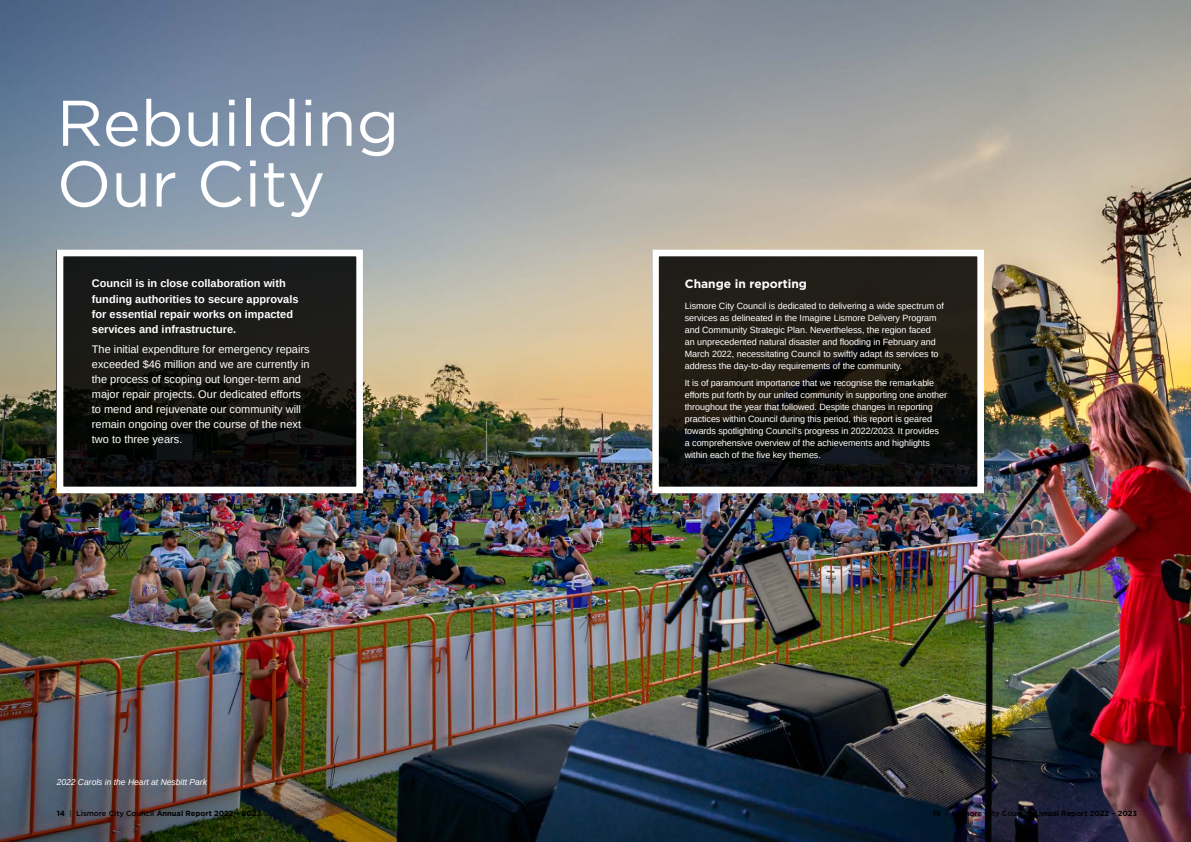
<style>
.page{position:relative;width:1191px;height:842px;background:#fff}
.page>*{position:absolute;margin:0;border:0;box-sizing:border-box;transform-origin:0 0}
.t1{font:64.4px/60.8px "Gotham";color:#fff}
.t2{font:700 12px "Gotham";color:#fff}
.t3{font:11px/15px "Arimo";color:#fff}
.t4{font:700 11px/15px "Arimo";color:#fff}
.t5{font:9px/12px "Arimo";letter-spacing:-.005em;color:#fff}
.t6{font:italic 8.5px "Arimo";color:#fff}
.t7{font:700 7.5px "Gotham";color:#000}
.s1{font-weight:400}
.s2{font-weight:500}
</style>
<div class="page">
<img style="left:0;top:0;width:1191px;height:842px">
<svg style="left:65px;top:258px;width:290px;height:227px;background:#141412"></svg>
<svg style="left:660px;top:258px;width:316px;height:227px;background:#191611"></svg>
<div style="left:57px;top:250px;width:306px;height:243px;border:7px solid #fff"></div>
<div style="left:652px;top:250px;width:332px;height:243px;border:7px solid #fff"></div>
<h1 class="t1" style="left:57px;top:91px;width:344px">Rebuilding<br>Our City</h1>
<p class="t4" style="left:92px;top:276px;width:208px">Council is in close collaboration with funding authorities to secure approvals for essential repair works on impacted services and infrastructure.</p>
<p class="t3" style="left:92px;top:342px;width:219px">The initial expenditure for emergency repairs exceeded $46 million and we are currently in the process of scoping out longer-term and major repair projects. Our dedicated efforts to mend and rejuvenate our community will remain ongoing over the course of the next two to three years.</p>
<h2 class="t2" style="left:685px;top:277px;width:124px">Change in reporting</h2>
<p class="t5" style="left:685px;top:300px;width:261px">Lismore City Council is dedicated to delivering a wide spectrum of services as delineated in the Imagine Lismore Delivery Program and Community Strategic Plan. Nevertheless, the region faced<br>an unprecedented natural disaster and flooding in February and March 2022, necessitating Council to swiftly adapt its services to address the day-to-day requirements of the community.</p>
<p class="t5" style="left:685px;top:377px;width:264px">It is of paramount importance that we recognise the remarkable efforts put forth by our united community in supporting one another throughout the year that followed. Despite changes in reporting practices within Council during this period, this report is geared towards spotlighting Council’s progress in 2022/2023. It provides<br>a comprehensive overview of the achievements and highlights within each of the five key themes.</p>
<p class="t6" style="left:57px;top:776px;width:152px">2022 Carols in the Heart at Nesbitt Park</p>
<p class="t7" style="left:57px;top:809px;width:206px">14 <span class="s1">|</span> <span class="s2">Lismore City Council</span> Annual Report 2022 – 2023</p>
<p class="t7" style="left:933px;top:809px;width:206px">15 <span class="s1">|</span> <span class="s2">Lismore City Council</span> Annual Report 2022 – 2023</p>
</div>
